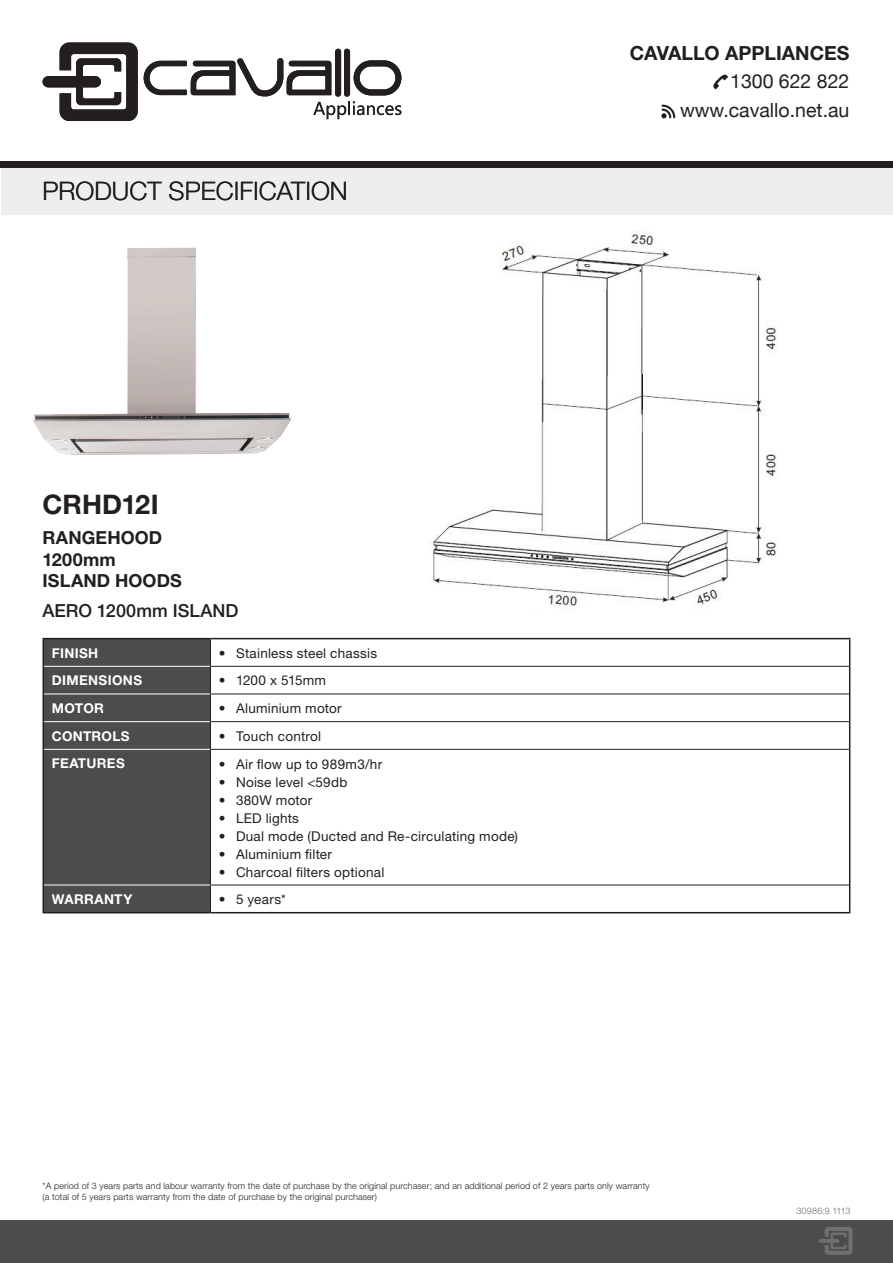
<style>
.page{position:relative;width:893px;height:1263px;background:#fff}
.page>*{position:absolute;margin:0;border:0;box-sizing:border-box;transform-origin:0 0}
.t1{font:700 27px "Helvetica Neue";color:#231f20}
.t2{font:300 25.5px "Helvetica Neue";color:#231f20}
.t3{font:19.5px/28.5px "Helvetica Neue";color:#231f20;text-align:right}
.t4{font:700 19.5px "Helvetica Neue";color:#231f20}
.t5{font:700 18px/21.6px "Helvetica Neue";letter-spacing:.005em;color:#231f20}
.t6{font:500 18px "Helvetica Neue";color:#231f20}
.t7{font:13.5px "Helvetica Neue";letter-spacing:.02em;color:#231f20}
.t8{font:700 13.5px "Helvetica Neue";letter-spacing:.025em;color:#fff}
.t9{font:300 9px/10.8px "Helvetica Neue";letter-spacing:.01em;color:#231f20}
.t10{font:300 9px "Helvetica Neue";letter-spacing:.025em;color:#6c6d70}
</style>
<div class="page">
<div style="left:44px;top:639px;width:166px;height:273px;background:#4b4c4d"></div>
<svg style="left:211px;top:639px;width:638px;height:273px"></svg>
<svg style="left:210px;top:639px;width:1px;height:110px"></svg>
<hr style="left:210px;top:750px;width:1px;height:135px;background:#231f20">
<svg style="left:210px;top:886px;width:1px;height:26px"></svg>
<hr style="left:44px;top:666px;width:166px;height:1px;background:#fff">
<hr style="left:44px;top:694px;width:166px;height:1px;background:#fff">
<hr style="left:44px;top:721px;width:166px;height:1px;background:#fff">
<hr style="left:44px;top:749px;width:166px;height:1px;background:#fff">
<hr style="left:44px;top:885px;width:166px;height:1px;background:#fff">
<hr style="left:210px;top:666px;width:639px;height:1px;background:#231f20">
<hr style="left:210px;top:694px;width:639px;height:1px;background:#231f20">
<hr style="left:210px;top:721px;width:639px;height:1px;background:#231f20">
<hr style="left:210px;top:749px;width:639px;height:1px;background:#231f20">
<hr style="left:210px;top:885px;width:639px;height:1px;background:#231f20">
<hr style="left:43px;top:638px;width:167px;height:1px;background:#231f20">
<hr style="left:210px;top:638px;width:640px;height:1px;background:#231f20">
<svg style="left:43px;top:639px;width:1px;height:110px"></svg>
<svg style="left:849px;top:639px;width:1px;height:110px"></svg>
<hr style="left:43px;top:749px;width:1px;height:136px;background:#231f20">
<hr style="left:849px;top:749px;width:1px;height:136px;background:#231f20">
<svg style="left:43px;top:885px;width:1px;height:27px"></svg>
<svg style="left:849px;top:885px;width:1px;height:27px"></svg>
<hr style="left:43px;top:912px;width:167px;height:1px;background:#231f20">
<hr style="left:210px;top:912px;width:640px;height:1px;background:#231f20">
<img style="left:33px;top:247px;width:258px;height:208px">
<img style="left:432px;top:234px;width:345px;height:373px">
<svg style="left:513px;top:589px;width:36px;height:18px"></svg>
<svg style="left:713px;top:74px;width:15px;height:15px"></svg>
<svg style="left:661px;top:105px;width:14px;height:13px"></svg>
<div style="left:1px;top:168px;width:891px;height:47px;background:#eeeeef"></div>
<svg style="left:43px;top:43px;width:95px;height:78px"></svg>
<svg style="left:144px;top:48px;width:257px;height:71px"></svg>
<div style="left:1px;top:161px;width:891px;height:7px;background:#231f20"></div>
<div style="left:0;top:1220px;width:893px;height:43px;background:#4b4c4d"></div>
<svg style="left:819px;top:1227px;width:33px;height:28px"></svg>
<p class="t2" style="left:43px;top:175px;width:307px">PRODUCT SPECIFICATION</p>
<h3 class="t4" style="left:630px;top:41px;width:221px">CAVALLO APPLIANCES</h3>
<h3 class="t3" style="left:680px;top:67px;width:171px">1300 622 822 www.cavallo.net.au</h3>
<p class="t1" style="left:43px;top:487px;width:118px">CRHD12I</p>
<p class="t5" style="left:43px;top:526px;width:141px">RANGEHOOD<br>1200mm<br>ISLAND HOODS</p>
<p class="t6" style="left:43px;top:599px;width:198px">AERO 1200mm ISLAND</p>
<p class="t8" style="left:52px;top:644px;width:48px">FINISH</p>
<p class="t7" style="left:219px;top:645px;width:160px">• Stainless steel chassis</p>
<p class="t8" style="left:52px;top:672px;width:92px">DIMENSIONS</p>
<p class="t7" style="left:219px;top:673px;width:109px">• 1200 x 515mm</p>
<p class="t8" style="left:52px;top:700px;width:54px">MOTOR</p>
<p class="t7" style="left:219px;top:700px;width:124px">• Aluminium motor</p>
<p class="t8" style="left:52px;top:727px;width:79px">CONTROLS</p>
<p class="t7" style="left:219px;top:728px;width:104px">• Touch control</p>
<p class="t8" style="left:52px;top:755px;width:75px">FEATURES</p>
<p class="t7" style="left:219px;top:756px;width:165px">• Air flow up to 989m3/hr</p>
<p class="t7" style="left:219px;top:774px;width:130px">• Noise level &lt;59db</p>
<p class="t7" style="left:219px;top:792px;width:95px">• 380W motor</p>
<p class="t7" style="left:219px;top:810px;width:82px">• LED lights</p>
<p class="t7" style="left:219px;top:828px;width:301px">• Dual mode (Ducted and Re-circulating mode)</p>
<p class="t7" style="left:219px;top:846px;width:115px">• Aluminium filter</p>
<p class="t7" style="left:219px;top:864px;width:167px">• Charcoal filters optional</p>
<p class="t8" style="left:52px;top:891px;width:82px">WARRANTY</p>
<p class="t7" style="left:219px;top:891px;width:68px">• 5 years*</p>
<p class="t9" style="left:43px;top:1180px;width:609px">*A period of 3 years parts and labour warranty from the date of purchase by the original purchaser; and an additional period of 2 years parts only warranty (a total of 5 years parts warranty from the date of purchase by the original purchaser)</p>
<p class="t10" style="left:796px;top:1206px;width:56px">30986:9 1113</p>
</div>
